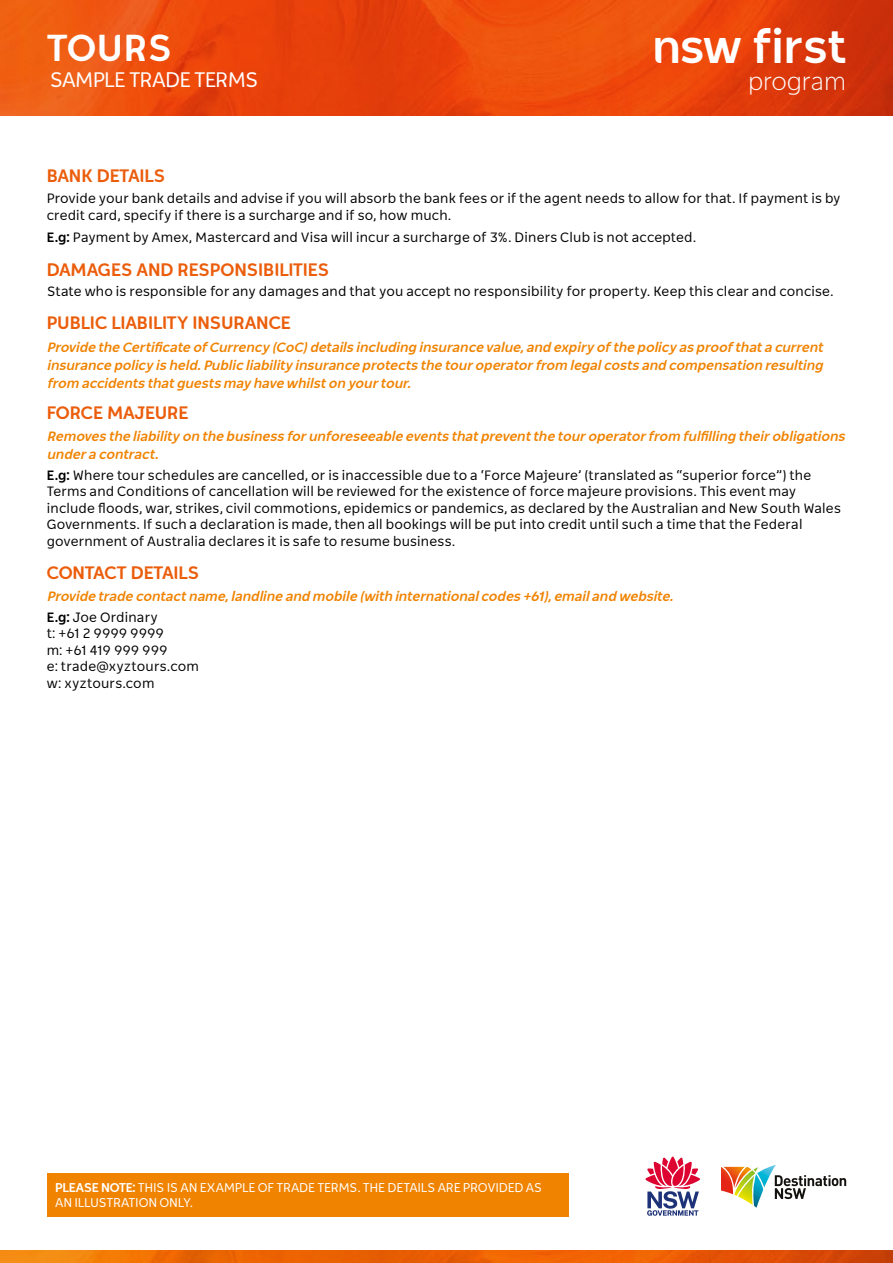
<style>
.page{position:relative;width:893px;height:1263px;background:#fff}
.page>*{position:absolute;margin:0;border:0;box-sizing:border-box;transform-origin:0 0}
.t1{font:700 46.35px "NSW Sans";letter-spacing:.01em;color:#fff}
.t2{font:700 37.5px "NSW Sans";letter-spacing:.005em;color:#fff}
.t3{font:300 24.3px "NSW Sans";letter-spacing:-.01em;color:#fff}
.t4{font:21px "NSW Sans";letter-spacing:-.045em;color:#fff}
.t5{font:700 18px "NSW Sans";letter-spacing:-.01em;color:#eb5d0b}
.t6{font:13.5px/16.5px "NSW Sans";letter-spacing:.015em;color:#000}
.t7{font:italic 700 13.5px/18px "NSW Sans";color:#f08300}
.t8{font:12.75px/15px "NSW Sans";letter-spacing:-.02em;color:#fff}
.s1{font-weight:700}
.s2{font-style:normal;color:#000}
.s3{font-weight:400;font-style:normal;color:#000}
</style>
<div class="page">
<svg style="left:721px;top:1165px;width:125px;height:43px"></svg>
<svg style="left:645px;top:1156px;width:55px;height:60px"></svg>
<div style="left:47px;top:1173px;width:521px;height:43px;background:#f08300"></div>
<img style="left:0;top:0;width:893px;height:115px">
<img style="left:0;top:1250px;width:893px;height:13px">
<h2 class="t2" style="left:47px;top:28px;width:127px">TOURS</h2>
<h1 class="t1" style="left:652px;top:22px;width:195px">nsw first</h1>
<h3 class="t4" style="left:49px;top:68px;width:211px">SAMPLE TRADE TERMS</h3>
<h3 class="t3" style="left:748px;top:68px;width:100px">program</h3>
<h3 class="t5" style="left:47px;top:166px;width:120px">BANK DETAILS</h3>
<p class="t6" style="left:47px;top:190px;width:795px">Provide your bank details and advise if you will absorb the bank fees or if the agent needs to allow for that. If payment is by credit card, specify if there is a surcharge and if so, how much.</p>
<p class="t6" style="left:47px;top:230px;width:651px"><span class="s1">E.g:</span> Payment by Amex, Mastercard and Visa will incur a surcharge of 3%. Diners Club is not accepted.</p>
<h3 class="t5" style="left:47px;top:260px;width:284px">DAMAGES AND RESPONSIBILITIES</h3>
<p class="t6" style="left:47px;top:283px;width:788px">State who is responsible for any damages and that you accept no responsibility for property. Keep this clear and concise.</p>
<h3 class="t5" style="left:47px;top:314px;width:245px">PUBLIC LIABILITY INSURANCE</h3>
<p class="t7" style="left:47px;top:338px;width:781px;text-align:justify">Provide the Certificate ofCurrency (CoC)details including insurance value,and expiry ofthe policy as proofthata current insurance policy is held.Public liability insurance protects the touroperatorfrom legalcosts and compensation resulting from accidents thatguests may have whilston yourtour.</p>
<h3 class="t5" style="left:47px;top:403px;width:143px">FORCE MAJEURE</h3>
<p class="t7" style="left:47px;top:427px;width:802px">Removes the liability on the business forunforeseeable events thatpreventthe touroperatorfrom fulfilling theirobligations undera contract.</p>
<p class="t6" style="left:47px;top:467px;width:796px"><span class="s1">E.g:</span> Where tour schedules are cancelled, or is inaccessible due to a ‘Force Majeure’ (translated as “superior force”) the Terms and Conditions of cancellation will be reviewed for the existence of force majeure provisions. This event may include floods, war, strikes, civil commotions, epidemics or pandemics, as declared by the Australian and New South Wales Governments. If such a declaration is made, then all bookings will be put into credit until such a time that the Federal government of Australia declares it is safe to resume business.</p>
<h3 class="t5" style="left:47px;top:563px;width:154px">CONTACT DETAILS</h3>
<p class="t7" style="left:47px;top:586px;width:631px;line-height:20.7px">Provide trade contactname,landline and mobile (with internationalcodes +61),emailand website.<br><span class="s2">E.g:</span> <span class="s3">Joe Ordinary</span></p>
<p class="t6" style="left:47px;top:625px;width:154px">t: +61 2 9999 9999<br>m: +61 419 999 999<br>e: trade@xyztours.com w: xyztours.com</p>
<p class="t8" style="left:55px;top:1180px;width:488px"><span class="s1">PLEASE NOTE:</span> THIS IS AN EXAMPLE OF TRADE TERMS. THE DETAILS ARE PROVIDED AS<br>AN ILLUSTRATION ONLY.</p>
</div>
